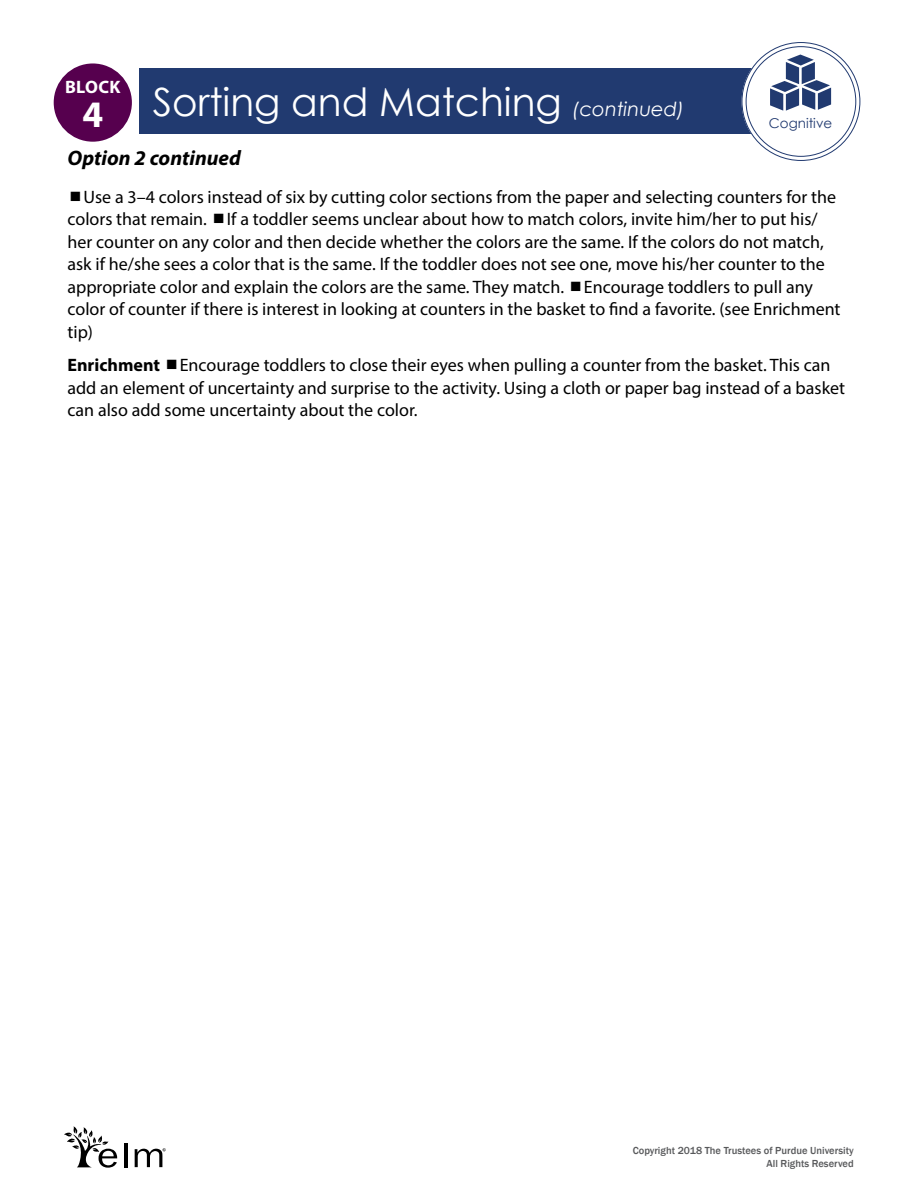
<style>
.page{position:relative;width:918px;height:1188px;background:#fff}
.page>*{position:absolute;margin:0;border:0;box-sizing:border-box;transform-origin:0 0}
.t1{font:39px "Century Gothic";color:#fff}
.t2{font:700 37.5px "Myriad Pro";color:#fff}
.t3{font:italic 700 21px "Myriad Pro";color:#000}
._4-02_Scaffolding_Ti{font:18px/22.5px "Myriad Pro";color:#000}
.t4{font:700 18px "Myriad Pro";letter-spacing:.02em;color:#fff}
.t5{font:13.5px "Century Gothic";color:#213a70}
.t6{font:500 10.5px/12.6px "Franklin Gothic";color:#58595b;text-align:right}
.s1{font-style:italic;font-size:19.5px}
.s2{font-weight:700}
</style>
<div class="page">
<div style="left:140px;top:68px;width:616px;height:66px;background:#213a70"></div>
<div style="left:744px;top:45px;width:114px;height:113px;background:#fff;border-radius:50%"></div>
<div style="left:742px;top:42px;width:118px;height:119px;border:5px solid #fff;border-radius:50%"></div>
<svg style="left:770px;top:55px;width:61px;height:56px"></svg>
<div style="left:54px;top:63px;width:78px;height:79px;background:#56004e;border-radius:50%"></div>
<hr style="left:124px;top:1143px;width:3px;height:24px;background:#000">
<svg style="left:64px;top:1126px;width:53px;height:42px"></svg>
<svg style="left:135px;top:1148px;width:31px;height:19px"></svg>
<p class="t4" style="left:65px;top:75px;width:57px">BLOCK</p>
<h2 class="t2" style="left:82px;top:90px;width:22px">4</h2>
<h1 class="t1" style="left:153px;top:75px;width:533px">Sorting and Matching <span class="s1">(continued)</span></h1>
<p class="t3" style="left:68px;top:145px;width:175px">Option 2 continued</p>
<p class="_4-02_Scaffolding_Ti" style="left:68px;top:185px;width:775px;text-indent:16px">Use a 3–4 colors instead of six by cutting color sections from the paper and selecting counters for the colors that remain. If a toddler seems unclear about how to match colors, invite him/her to put his/ her counter on any color and then decide whether the colors are the same. If the colors do not match, ask if he/she sees a color that is the same. If the toddler does not see one, move his/her counter to the appropriate color and explain the colors are the same. They match. Encourage toddlers to pull any color of counter if there is interest in looking at counters in the basket to find a favorite. (see Enrichment tip)</p>
<p class="_4-02_Scaffolding_Ti" style="left:68px;top:354px;width:779px"><span class="s2">Enrichment</span> Encourage toddlers to close their eyes when pulling a counter from the basket. This can add an element of uncertainty and surprise to the activity. Using a cloth or paper bag instead of a basket can also add some uncertainty about the color.</p>
<p class="t5" style="left:769px;top:114px;width:65px">Cognitive</p>
<p class="t6" style="left:633px;top:1145px;width:223px">Copyright 2018 The Trustees of Purdue University<br>All Rights Reserved</p>
</div>
